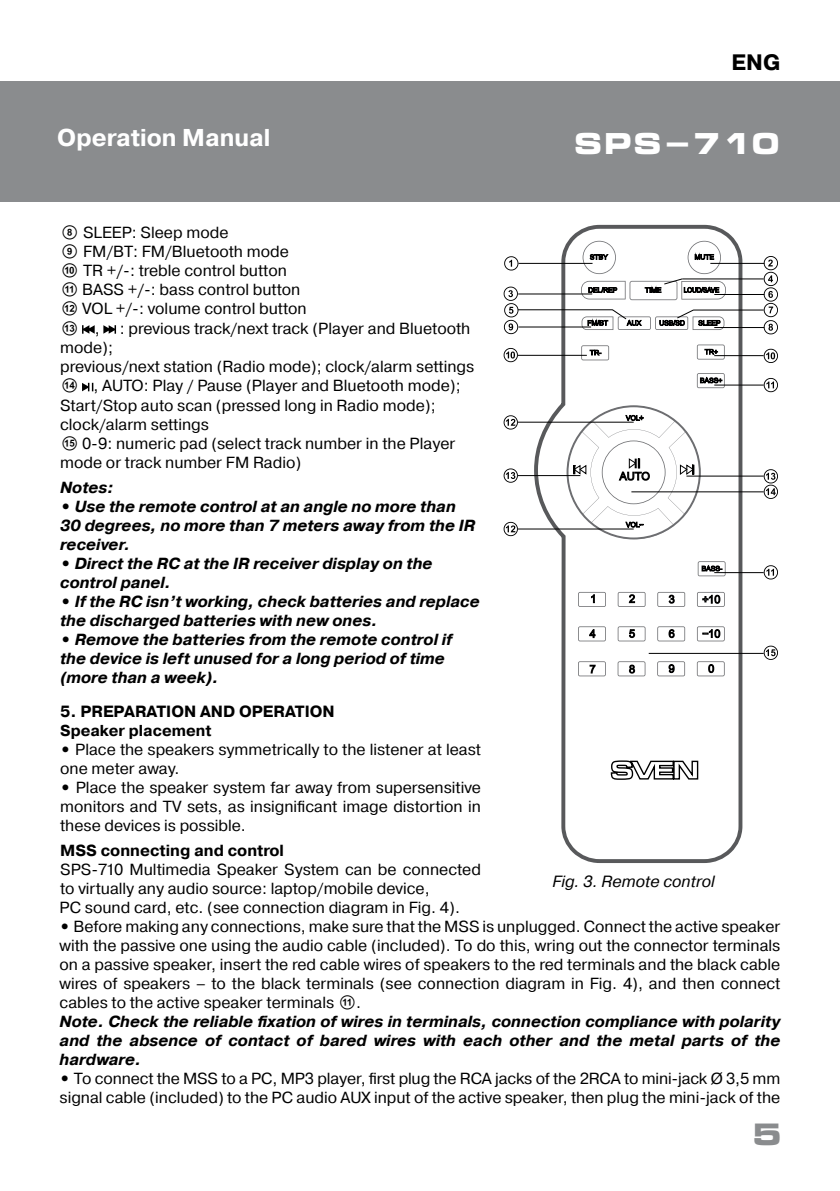
<style>
.page{position:relative;width:840px;height:1191px;background:#fff}
.page>*{position:absolute;margin:0;border:0;box-sizing:border-box;transform-origin:0 0}
.t1{font:700 30px "Micra";color:#8a8c8e}
.t2{font:700 29.2px "Micra";color:#fff}
.t3{font:700 24.2px "Pragmatica";color:#fff}
.t4{font:700 22.2px "Pragmatica";color:#000}
.t5{font:700 16.2px "Pragmatica";color:#000}
.t6{font:italic 16.2px "Pragmatica";color:#000}
.t7{font:16px/19px "Pragmatica";color:#000}
.t8{font:italic 700 16px/19px "Pragmatica";color:#000}
.t9{font:700 16px "Pragmatica";color:#000}
.t10{font:16px "SVEN";color:#000}
.t11{font:700 15.8px "Pragmatica";color:#000}
.s1{font-family:"SVEN"}
.s2{font-family:"Pragmatica"}
.s3{font-weight:700}
.s4{font-size:16.2px}
.s5{font-weight:700;font-style:italic}
</style>
<div class="page">
<div style="left:0;top:81px;width:839px;height:121px;background:#8a8c8e"></div>
<svg style="left:82px;top:325px;width:13px;height:9px"></svg>
<svg style="left:103px;top:325px;width:13px;height:9px"></svg>
<svg style="left:82px;top:383px;width:11px;height:8px"></svg>
<svg style="left:533px;top:225px;width:209px;height:638px"></svg>
<svg style="left:609px;top:759px;width:89px;height:21px"></svg>
<svg style="left:696px;top:373px;width:28px;height:15px"></svg>
<svg style="left:696px;top:661px;width:28px;height:15px"></svg>
<svg style="left:577px;top:592px;width:28px;height:15px"></svg>
<svg style="left:617px;top:592px;width:28px;height:15px"></svg>
<svg style="left:657px;top:592px;width:27px;height:15px"></svg>
<svg style="left:577px;top:626px;width:28px;height:15px"></svg>
<svg style="left:617px;top:626px;width:28px;height:15px"></svg>
<svg style="left:657px;top:626px;width:27px;height:15px"></svg>
<svg style="left:577px;top:661px;width:28px;height:15px"></svg>
<svg style="left:617px;top:661px;width:28px;height:15px"></svg>
<svg style="left:657px;top:661px;width:27px;height:15px"></svg>
<svg style="left:696px;top:592px;width:28px;height:15px"></svg>
<svg style="left:696px;top:626px;width:28px;height:15px"></svg>
<svg style="left:697px;top:561px;width:28px;height:15px"></svg>
<svg style="left:581px;top:345px;width:27px;height:15px"></svg>
<svg style="left:696px;top:344px;width:28px;height:15px"></svg>
<svg style="left:566px;top:405px;width:134px;height:134px"></svg>
<hr style="left:518px;top:263px;width:74px;height:1px;background:#000">
<svg style="left:504px;top:256px;width:14px;height:14px"></svg>
<hr style="left:710px;top:263px;width:53px;height:1px;background:#000">
<hr style="left:518px;top:294px;width:74px;height:1px;background:#000">
<hr style="left:713px;top:294px;width:50px;height:1px;background:#000">
<hr style="left:713px;top:327px;width:50px;height:1px;background:#000">
<hr style="left:681px;top:278px;width:82px;height:1px;background:#000">
<svg style="left:580px;top:241px;width:145px;height:59px"></svg>
<hr style="left:693px;top:310px;width:70px;height:1px;background:#000">
<hr style="left:517px;top:309px;width:95px;height:1px;background:#000">
<svg style="left:581px;top:309px;width:143px;height:21px"></svg>
<hr style="left:518px;top:327px;width:72px;height:1px;background:#000">
<hr style="left:517px;top:355px;width:69px;height:1px;background:#000">
<hr style="left:713px;top:355px;width:50px;height:1px;background:#000">
<hr style="left:713px;top:385px;width:50px;height:1px;background:#000">
<hr style="left:713px;top:572px;width:50px;height:1px;background:#000">
<svg style="left:763px;top:256px;width:14px;height:78px"></svg>
<svg style="left:763px;top:565px;width:14px;height:14px"></svg>
<svg style="left:763px;top:469px;width:14px;height:30px"></svg>
<svg style="left:503px;top:348px;width:14px;height:14px"></svg>
<svg style="left:503px;top:415px;width:14px;height:14px"></svg>
<svg style="left:503px;top:287px;width:15px;height:47px"></svg>
<svg style="left:763px;top:349px;width:14px;height:14px"></svg>
<svg style="left:763px;top:378px;width:14px;height:14px"></svg>
<hr style="left:517px;top:422px;width:116px;height:1px;background:#000">
<hr style="left:517px;top:528px;width:116px;height:1px;background:#000">
<hr style="left:517px;top:475px;width:63px;height:1px;background:#000">
<hr style="left:686px;top:476px;width:77px;height:1px;background:#000">
<hr style="left:631px;top:491px;width:132px;height:1px;background:#000">
<svg style="left:503px;top:522px;width:14px;height:14px"></svg>
<svg style="left:503px;top:468px;width:14px;height:15px"></svg>
<hr style="left:648px;top:653px;width:115px;height:1px;background:#000">
<svg style="left:763px;top:645px;width:14px;height:15px"></svg>
<h3 class="t4" style="left:731px;top:47px;width:50px">ENG</h3>
<h3 class="t3" style="left:57px;top:122px;width:214px">Operation Manual</h3>
<h2 class="t2" style="left:573px;top:129px;width:208px">SPS-710</h2>
<p class="t7" style="left:60px;top:223px;width:248px"><span class="s1">H</span> SLEEP: Sleep mode<br><span class="s1">I</span> FM/BT: FM/Bluetooth mode<br><span class="s1">J</span> TR +/-: treble control button<br><span class="s1">K</span> BASS +/-: bass control button<br><span class="s1">L</span> VOL +/-: volume control button</p>
<p class="t10" style="left:60px;top:319px;width:41px">M <span class="s2">,</span></p>
<p class="t7" style="left:120px;top:319px;width:352px">: previous track/next track (Player and Bluetooth</p>
<p class="t7" style="left:60px;top:338px;width:415px">mode);<br>previous/next station (Radio mode); clock/alarm settings <span class="s1">N</span> , AUTO: Play / Pause (Player and Bluetooth mode); Start/Stop auto scan (pressed long in Radio mode); clock/alarm settings<br><span class="s1">O</span> 0-9: numeric pad (select track number in the Player mode or track number FM Radio)</p>
<p class="t8" style="left:60px;top:478px;width:55px">Notes:</p>
<p class="t8" style="left:60px;top:497px;width:416px">• Use the remote control at an angle no more than<br>30 degrees, no more than 7 meters away from the IR receiver.</p>
<p class="t8" style="left:60px;top:554px;width:374px">• Direct the RC at the IR receiver display on the control panel.</p>
<p class="t8" style="left:60px;top:592px;width:421px">• If the RC isn’t working, check batteries and replace the discharged batteries with new ones.</p>
<p class="t8" style="left:60px;top:630px;width:393px">• Remove the batteries from the remote control if the device is left unused for a long period of time (more than a week).</p>
<p class="t5" style="left:60px;top:701px;width:276px">5. PREPARATION AND OPERATION</p>
<p class="t11" style="left:60px;top:720px;width:153px">Speaker placement</p>
<p class="t7" style="left:60px;top:740px;width:422px"><span class="s3">•</span> Place the speakers symmetrically to the listener at least one meter away.</p>
<p class="t7" style="left:60px;top:778px;width:422px;text-align:justify"><span class="s3">•</span> Place the speaker system far away from supersensitive monitors and TV sets, as insignificant image distortion in these devices is possible.</p>
<p class="t9" style="left:60px;top:840px;width:225px">MSS сonnecting and control</p>
<p class="t7" style="left:60px;top:860px;width:422px">SPS-710 Multimedia Speaker System can be connected to virtually any audio source: laptop/<span class="s4">mobile device</span>,</p>
<p class="t6" style="left:552px;top:871px;width:164px">Fig. 3. Remote control</p>
<p class="t7" style="left:60px;top:898px;width:402px">PC sound card, etc. (see connection diagram in Fig. 4).</p>
<p class="t7" style="left:60px;top:917px;width:722px"><span class="s3">•</span> Before making any connections, make sure that the MSS is unplugged. Connect the active speaker with the passive one using the audio cable (included). To do this, wring out the connector terminals on a passive speaker, insert the red cable wires of speakers to the red terminals and the black cable wires of speakers – to the black terminals (see connection diagram in Fig. 4), and then connect cables to the active speaker terminals <span class="s1">K</span>.<br><span class="s5">Note. Check the reliable fixation of wires in terminals, connection compliance with polarity and the absence of contact of bared wires with each other and the metal parts of the hardware.</span></p>
<p class="t7" style="left:60px;top:1069px;width:722px"><span class="s3">•</span> To connect the MSS to a PC, MP3 player, first plug the RCA jacks of the 2RCA to mini-jack Ø 3,5 mm signal cable (included) to the РС audio AUX input of the active speaker, then plug the mini-jack of the</p>
<h1 class="t1" style="left:751px;top:1118px;width:32px">5</h1>
</div>
